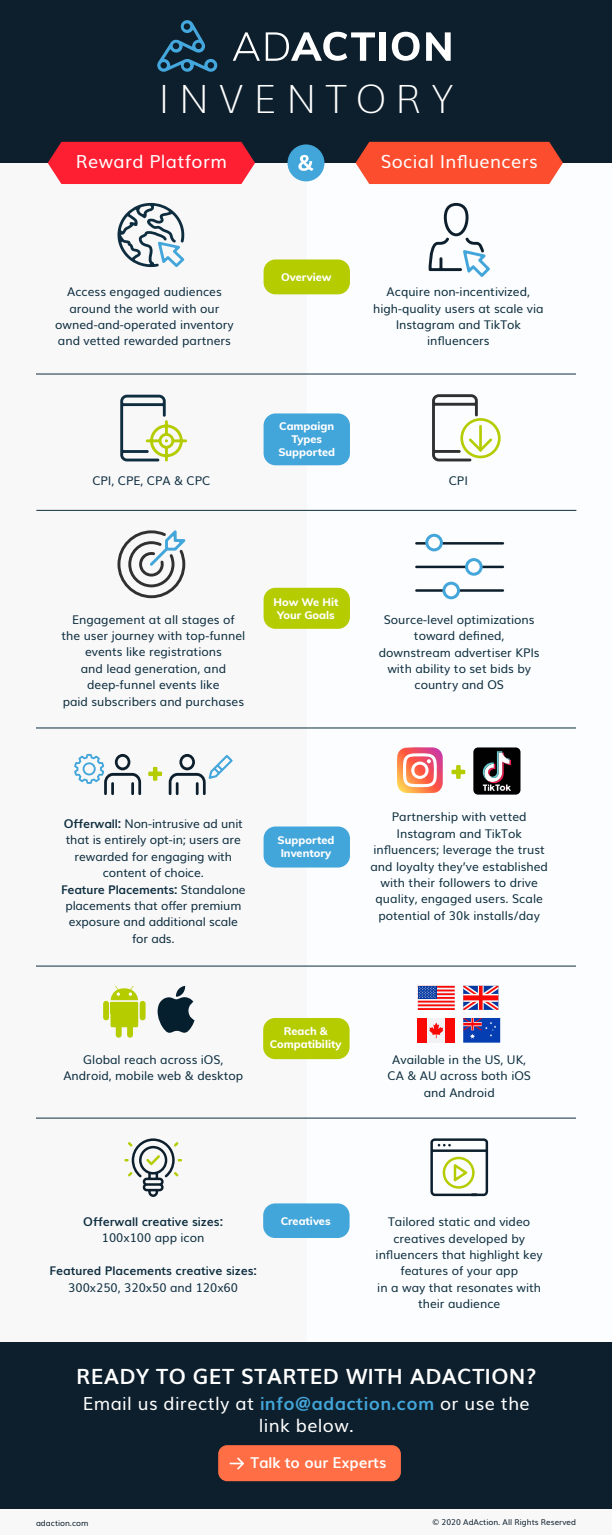
<style>
.page{position:relative;width:612px;height:1535px;background:#fff}
.page>*{position:absolute;margin:0;border:0;box-sizing:border-box;transform-origin:0 0}
.t1{font:200 39px "Muli";letter-spacing:.24em;color:#fff}
.t2{font:700 21px "Muli";letter-spacing:.02em;color:#fff}
.t3{font:18px/22px "Muli";letter-spacing:.02em;color:#fff;text-align:center}
.t4{font:700 15px "Muli";color:#fff}
.t5{font:12px/16.4px "Muli";color:#0e2e3f;text-align:center}
.t6{font:700 12px "Muli";color:#0e2e3f}
.t7{font:800 11px/13px "Muli";color:#fff;text-align:center}
.t8{font:8px "Muli";color:#0d1f2c}
.s1{font-weight:700}
.s2{font-weight:700;color:#43a6db}
</style>
<div class="page">
<div style="left:306px;top:155px;width:306px;height:1192px;background:#fbfdfe"></div>
<div style="left:0;top:155px;width:306px;height:1192px;background:#f8f8f9"></div>
<div style="left:0;top:0;width:612px;height:163px;background:#0d1f2c"></div>
<svg style="left:157px;top:20px;width:61px;height:52px"></svg>
<svg style="left:233px;top:32px;width:27px;height:29px"></svg>
<svg style="left:266px;top:32px;width:109px;height:29px"></svg>
<div style="left:380px;top:32px;width:6px;height:29px;background:#fff"></div>
<svg style="left:392px;top:32px;width:28px;height:29px"></svg>
<svg style="left:426px;top:32px;width:25px;height:29px"></svg>
<svg style="left:48px;top:142px;width:207px;height:42px;background:#f72638"></svg>
<div style="left:356px;top:142px;width:207px;height:42px;background:#fc4d2e"></div>
<div style="left:288px;top:144px;width:36px;height:37px;background:#43a6db;border-radius:50%"></div>
<svg style="left:298px;top:155px;width:16px;height:16px"></svg>
<div style="left:264px;top:259px;width:86px;height:35px;background:#b5cc00;border-radius:12px"></div>
<div style="left:264px;top:588px;width:86px;height:41px;background:#b5cc00;border-radius:12px"></div>
<div style="left:264px;top:826px;width:86px;height:41px;background:#43a6db;border-radius:12px"></div>
<div style="left:263px;top:1018px;width:87px;height:41px;background:#b5cc00;border-radius:12px"></div>
<div style="left:263px;top:1203px;width:87px;height:35px;background:#43a6db;border-radius:12px"></div>
<hr style="left:36px;top:373px;width:540px;height:1px;background:#0e2e3f">
<hr style="left:36px;top:727px;width:540px;height:1px;background:#0e2e3f">
<hr style="left:36px;top:965px;width:540px;height:1px;background:#0e2e3f">
<hr style="left:36px;top:1117px;width:540px;height:1px;background:#0e2e3f">
<hr style="left:36px;top:510px;width:540px;height:1px;background:#0e2e3f">
<svg style="left:118px;top:203px;width:66px;height:64px"></svg>
<svg style="left:429px;top:203px;width:61px;height:74px"></svg>
<div style="left:264px;top:413px;width:86px;height:52px;background:#43a6db;border-radius:12px"></div>
<svg style="left:120px;top:395px;width:67px;height:66px"></svg>
<svg style="left:432px;top:394px;width:69px;height:67px"></svg>
<svg style="left:118px;top:530px;width:67px;height:68px"></svg>
<hr style="left:416px;top:542px;width:87px;height:3px;background:#0d1f2c">
<hr style="left:416px;top:566px;width:87px;height:2px;background:#0d1f2c">
<hr style="left:416px;top:589px;width:87px;height:3px;background:#0d1f2c">
<div style="left:427px;top:535px;width:14px;height:15px;background:#fff;border-radius:50%"></div>
<div style="left:425px;top:534px;width:18px;height:17px;border:3px solid #43a6db;border-radius:50%"></div>
<div style="left:467px;top:560px;width:14px;height:14px;background:#fff;border-radius:50%"></div>
<div style="left:465px;top:558px;width:18px;height:18px;border:3px solid #43a6db;border-radius:50%"></div>
<div style="left:444px;top:583px;width:15px;height:15px;background:#fff;border-radius:50%"></div>
<div style="left:442px;top:582px;width:18px;height:17px;border:3px solid #43a6db;border-radius:50%"></div>
<svg style="left:74px;top:754px;width:67px;height:41px"></svg>
<svg style="left:169px;top:754px;width:64px;height:41px"></svg>
<svg style="left:148px;top:766px;width:15px;height:15px"></svg>
<svg style="left:451px;top:765px;width:15px;height:14px"></svg>
<svg style="left:397px;top:747px;width:46px;height:46px"></svg>
<div style="left:473px;top:747px;width:47px;height:47px;background:#010101;border-radius:5px"></div>
<svg style="left:483px;top:751px;width:28px;height:40px"></svg>
<div style="left:0;top:1341px;width:612px;height:168px;background:#0d1f2c"></div>
<div style="left:0;top:1509px;width:612px;height:26px;background:#f8f8f9"></div>
<div style="left:111px;top:1002px;width:27px;height:25px;background:#b5cc00;border-radius:2px"></div>
<div style="left:140px;top:1001px;width:6px;height:19px;background:#b5cc00;border-radius:3px"></div>
<div style="left:103px;top:1001px;width:6px;height:19px;background:#b5cc00;border-radius:3px"></div>
<svg style="left:111px;top:986px;width:27px;height:14px"></svg>
<div style="left:127px;top:1018px;width:6px;height:20px;background:#b5cc00;border-radius:3px"></div>
<div style="left:116px;top:1018px;width:6px;height:20px;background:#b5cc00;border-radius:3px"></div>
<svg style="left:157px;top:986px;width:38px;height:47px"></svg>
<svg style="left:418px;top:988px;width:37px;height:20px"></svg>
<hr style="left:418px;top:1008px;width:37px;height:2px;background:#fa0805">
<hr style="left:418px;top:986px;width:37px;height:2px;background:#fa0805">
<hr style="left:418px;top:989px;width:37px;height:2px;background:#fa0805">
<hr style="left:418px;top:993px;width:37px;height:2px;background:#fa0805">
<hr style="left:418px;top:997px;width:37px;height:2px;background:#fa0805">
<hr style="left:418px;top:1001px;width:37px;height:1px;background:#fa0805">
<hr style="left:418px;top:1004px;width:37px;height:2px;background:#fa0805">
<div style="left:418px;top:986px;width:19px;height:13px;background:#0538a1"></div>
<svg style="left:419px;top:986px;width:17px;height:12px"></svg>
<svg style="left:463px;top:986px;width:35px;height:24px"></svg>
<div style="left:427px;top:1018px;width:19px;height:24px;background:#f2f2f5"></div>
<div style="left:418px;top:1018px;width:9px;height:24px;background:#fa0805"></div>
<div style="left:446px;top:1018px;width:9px;height:24px;background:#fa0805"></div>
<svg style="left:429px;top:1022px;width:14px;height:16px"></svg>
<svg style="left:463px;top:1018px;width:37px;height:24px"></svg>
<svg style="left:124px;top:1138px;width:58px;height:59px"></svg>
<svg style="left:430px;top:1138px;width:58px;height:58px"></svg>
<div style="left:218px;top:1445px;width:183px;height:36px;background:#ff6e44;border-radius:9px"></div>
<svg style="left:230px;top:1457px;width:14px;height:12px"></svg>
<h1 class="t1" style="left:158px;top:69px;width:297px">INVENTORY</h1>
<h3 class="t3" style="left:76px;top:149px;width:153px">Reward Platform</h3>
<h3 class="t3" style="left:381px;top:149px;width:159px">Social Influencers</h3>
<p class="t5" style="left:55px;top:283px;width:180px">Access engaged audiences around the world with our owned-and-operated inventory and vetted rewarded partners</p>
<p class="t7" style="left:281px;top:270px;width:52px">Overview</p>
<p class="t7" style="left:278px;top:418px;width:58px">Campaign<br>Types<br>Supported</p>
<p class="t5" style="left:373px;top:283px;width:172px">Acquire non-incentivized, high-quality users at scale via<br>Instagram and TikTok influencers</p>
<p class="t5" style="left:92px;top:471px;width:119px">CPI, CPE, CPA &amp; CPC</p>
<p class="t5" style="left:449px;top:471px;width:21px">CPI</p>
<p class="t5" style="left:61px;top:610px;width:185px">Engagement at all stages of the user journey with top-funnel events like registrations<br>and lead generation, and deep-funnel events like<br>paid subscribers and purchases</p>
<p class="t7" style="left:274px;top:595px;width:66px">How We Hit<br>Your Goals</p>
<p class="t5" style="left:379px;top:610px;width:162px">Source-level optimizations toward defined, downstream advertiser KPIs with ability to set bids by country and OS</p>
<p class="t5" style="left:61px;top:814px;width:186px"><span class="s1">Offerwall:</span> Non-intrusive ad unit that is entirely opt-in; users are rewarded for engaging with content of choice.<br><span class="s1">Feature Placements:</span> Standalone placements that offer premium exposure and additional scale for ads.</p>
<p class="t7" style="left:278px;top:833px;width:58px;text-align:left">Supported<br>Inventory</p>
<p class="t5" style="left:371px;top:808px;width:179px">Partnership with vetted<br>Instagram and TikTok influencers; leverage the trust and loyalty they’ve established with their followers to drive quality, engaged users. Scale potential of 30k installs/day</p>
<p class="t5" style="left:63px;top:1050px;width:181px">Global reach across iOS,<br>Android, mobile web &amp; desktop</p>
<p class="t7" style="left:270px;top:1024px;width:73px">Reach &amp;<br>Compatibility</p>
<p class="t5" style="left:387px;top:1050px;width:145px">Available in the US, UK,<br>CA &amp; AU across both iOS and Android</p>
<p class="t6" style="left:83px;top:1212px;width:141px">Offerwall creative sizes:</p>
<p class="t5" style="left:102px;top:1229px;width:104px">100x100 app icon</p>
<p class="t6" style="left:49px;top:1261px;width:209px">Featured Placements creative sizes:</p>
<p class="t5" style="left:68px;top:1278px;width:171px">300x250, 320x50 and 120x60</p>
<p class="t7" style="left:281px;top:1214px;width:51px">Creatives</p>
<p class="t5" style="left:376px;top:1212px;width:169px">Tailored static and video creatives developed by influencers that highlight key features of your app<br>in a way that resonates with their audience</p>
<h2 class="t2" style="left:76px;top:1359px;width:462px">READY TO GET STARTED WITH ADACTION?</h2>
<h3 class="t3" style="left:83px;top:1390px;width:448px">Email us directly at <span class="s2">info@adaction.com</span> or use the link below.</h3>
<p class="t4" style="left:251px;top:1450px;width:137px">Talk to our Experts</p>
<p class="t8" style="left:36px;top:1517px;width:54px">adaction.com</p>
<p class="t8" style="left:433px;top:1515px;width:145px">© 2020 AdAction. All Rights Reserved</p>
</div>
